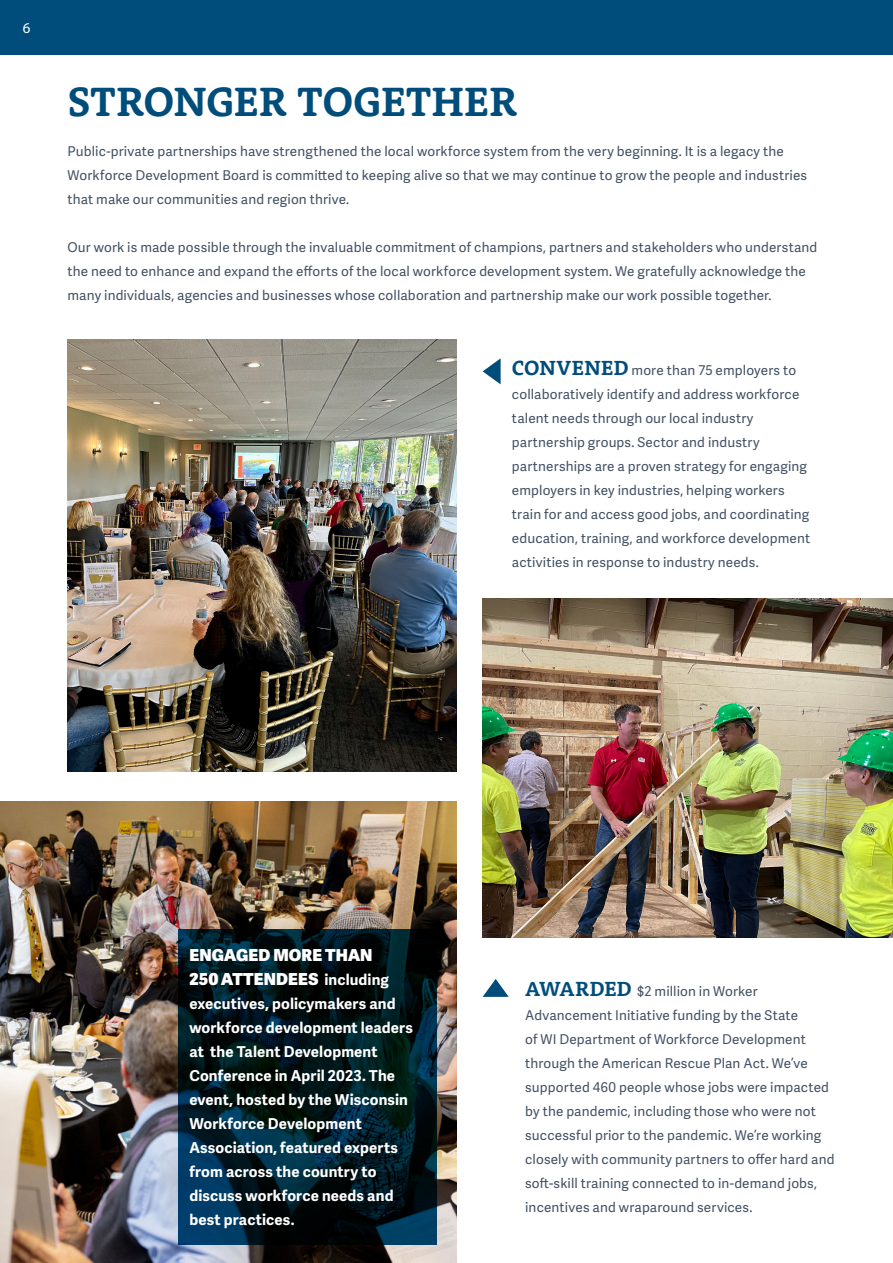
<style>
.page{position:relative;width:893px;height:1263px;background:#fff}
.page>*{position:absolute;margin:0;border:0;box-sizing:border-box;transform-origin:0 0}
.t1{font:700 42px "Rooney";letter-spacing:-.005em;color:#004d7b}
.t2{font:800 16.5px/24px "Adelle Sans";letter-spacing:.01em;color:#fff}
.t3{font:700 15px/24px "Adelle Sans";letter-spacing:.01em;color:#fff}
.t4{font:15px "Myriad Pro";color:#fff}
.t5{font:13.5px/24px "Adelle Sans";letter-spacing:.01em;color:#425164}
.s1{font-family:"Rooney";font-weight:700;font-size:21px;color:#004d7b}
.s2{font-weight:700;font-size:15px}
</style>
<div class="page">
<img style="left:483px;top:598px;width:410px;height:340px">
<img style="left:68px;top:340px;width:389px;height:432px">
<svg style="left:482px;top:674px;width:1px;height:18px"></svg>
<svg style="left:483px;top:358px;width:18px;height:26px"></svg>
<div style="left:0;top:0;width:893px;height:54px;background:#004d7b"></div>
<img style="left:0;top:801px;width:457px;height:462px">
<svg style="left:178px;top:930px;width:258px;height:315px"></svg>
<svg style="left:483px;top:979px;width:26px;height:18px"></svg>
<p class="t4" style="left:23px;top:18px;width:9px">6</p>
<p class="t1" style="left:68px;top:74px;width:451px">STRONGER TOGETHER</p>
<p class="t5" style="left:68px;top:140px;width:741px">Public-private partnerships have strengthened the local workforce system from the very beginning. It is a legacy the<br>Workforce Development Board is committed to keeping alive so that we may continue to grow the people and industries that make our communities and region thrive.</p>
<p class="t5" style="left:68px;top:236px;width:751px">Our work is made possible through the invaluable commitment of champions, partners and stakeholders who understand the need to enhance and expand the efforts of the local workforce development system. We gratefully acknowledge the many individuals, agencies and businesses whose collaboration and partnership make our work possible together.</p>
<p class="t5" style="left:512px;top:359px;width:300px"><span class="s1">CONVENED</span> more than 75 employers to collaboratively identify and address workforce talent needs through our local industry partnership groups. Sector and industry partnerships are a proven strategy for engaging employers in key industries, helping workers train for and access good jobs, and coordinating education, training, and workforce development activities in response to industry needs.</p>
<p class="t2" style="left:189px;top:943px;width:201px">ENGAGED MORE THAN<br>250 ATTENDEES <span class="s2">including</span></p>
<p class="t3" style="left:189px;top:992px;width:225px">executives, policymakers and workforce development leaders at the Talent Development<br>Conference in April 2023. The event, hosted by the Wisconsin<br>Workforce Development<br>Association, featured experts from across the country to discuss workforce needs and best practices.</p>
<p class="t5" style="left:525px;top:979px;width:311px"><span class="s1">AWARDED</span> $2 million in Worker Advancement Initiative funding by the State<br>of WI Department of Workforce Development through the American Rescue Plan Act. We’ve supported 460 people whose jobs were impacted by the pandemic, including those who were not successful prior to the pandemic. We’re working closely with community partners to offer hard and soft-skill training connected to in-demand jobs, incentives and wraparound services.</p>
</div>
